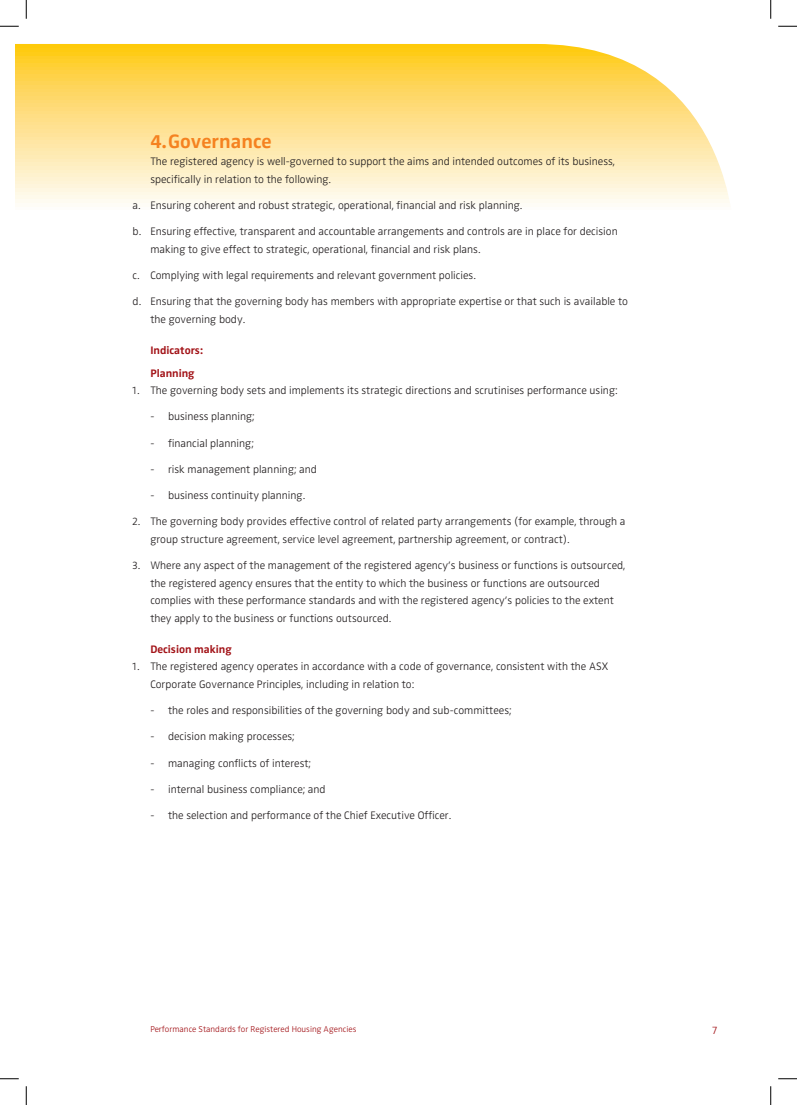
<style>
.page{position:relative;width:797px;height:1105px;background:#fff}
.page>*{position:absolute;margin:0;border:0;box-sizing:border-box;transform-origin:0 0}
.t1{font:20px "Zwo Bold LF";color:#f58220}
.t2{font:11.25px/17.5px "Zwo Light LF";color:#231f20}
.t3{font:11.25px/22.5px "Zwo Bold LF";color:#a21217}
.t4{font:11.25px "Zwo Light LF";color:#a21217}
.t5{font:300 8.75px "Zwo";color:#a21217}
</style>
<div class="page">
<svg style="left:16px;top:44px;width:714px;height:159px;background:#fee391"></svg>
<svg style="left:0;top:25px;width:19px;height:2px"></svg>
<svg style="left:778px;top:25px;width:19px;height:2px"></svg>
<svg style="left:0;top:1078px;width:19px;height:1px"></svg>
<svg style="left:778px;top:1078px;width:19px;height:1px"></svg>
<svg style="left:25px;top:0;width:2px;height:19px"></svg>
<svg style="left:25px;top:1086px;width:2px;height:19px"></svg>
<svg style="left:770px;top:0;width:1px;height:19px"></svg>
<svg style="left:770px;top:1086px;width:1px;height:19px"></svg>
<h1 class="t1" style="left:150px;top:129px;width:123px">4.Governance</h1>
<p class="t2" style="left:150px;top:153px;width:466px">The registered agency is well-governed to support the aims and intended outcomes of its business, specifically in relation to the following.</p>
<p class="t2" style="left:133px;top:196px;width:391px">a. Ensuring coherent and robust strategic, operational, financial and risk planning.</p>
<p class="t2" style="left:150px;top:223px;width:469px;text-indent:-18px">b. Ensuring effective, transparent and accountable arrangements and controls are in place for decision making to give effect to strategic, operational, financial and risk plans.</p>
<p class="t2" style="left:133px;top:266px;width:345px">c. Complying with legal requirements and relevant government policies.</p>
<p class="t2" style="left:150px;top:293px;width:479px;text-indent:-18px">d. Ensuring that the governing body has members with appropriate expertise or that such is available to the governing body.</p>
<p class="t3" style="left:150px;top:339px;width:54px">Indicators:<br>Planning</p>
<p class="t2" style="left:133px;top:381px;width:486px">1. The governing body sets and implements its strategic directions and scrutinises performance using:</p>
<p class="t2" style="left:150px;top:408px;width:106px">- business planning;</p>
<p class="t2" style="left:150px;top:434px;width:105px">- financial planning;</p>
<p class="t2" style="left:150px;top:460px;width:168px">- risk management planning; and</p>
<p class="t2" style="left:150px;top:486px;width:156px">- business continuity planning.</p>
<p class="t2" style="left:150px;top:513px;width:477px;text-indent:-18px">2. The governing body provides effective control of related party arrangements (for example, through a group structure agreement, service level agreement, partnership agreement, or contract).</p>
<p class="t2" style="left:150px;top:556px;width:476px;text-indent:-18px">3. Where any aspect of the management of the registered agency’s business or functions is outsourced, the registered agency ensures that the entity to which the business or functions are outsourced complies with these performance standards and with the registered agency’s policies to the extent they apply to the business or functions outsourced.</p>
<p class="t3" style="left:150px;top:638px;width:83px">Decision making</p>
<p class="t2" style="left:150px;top:658px;width:459px;text-indent:-18px">1. The registered agency operates in accordance with a code of governance, consistent with the ASX<br>Corporate Governance Principles, including in relation to:</p>
<p class="t2" style="left:150px;top:701px;width:362px">- the roles and responsibilities of the governing body and sub-committees;</p>
<p class="t2" style="left:150px;top:728px;width:146px">- decision making processes;</p>
<p class="t2" style="left:150px;top:754px;width:162px">- managing conflicts of interest;</p>
<p class="t2" style="left:150px;top:780px;width:177px">- internal business compliance; and</p>
<p class="t2" style="left:150px;top:806px;width:302px">- the selection and performance of the Chief Executive Officer.</p>
<p class="t5" style="left:150px;top:1024px;width:208px">Performance Standards for Registered Housing Agencies</p>
<p class="t4" style="left:712px;top:1024px;width:7px">7</p>
</div>
